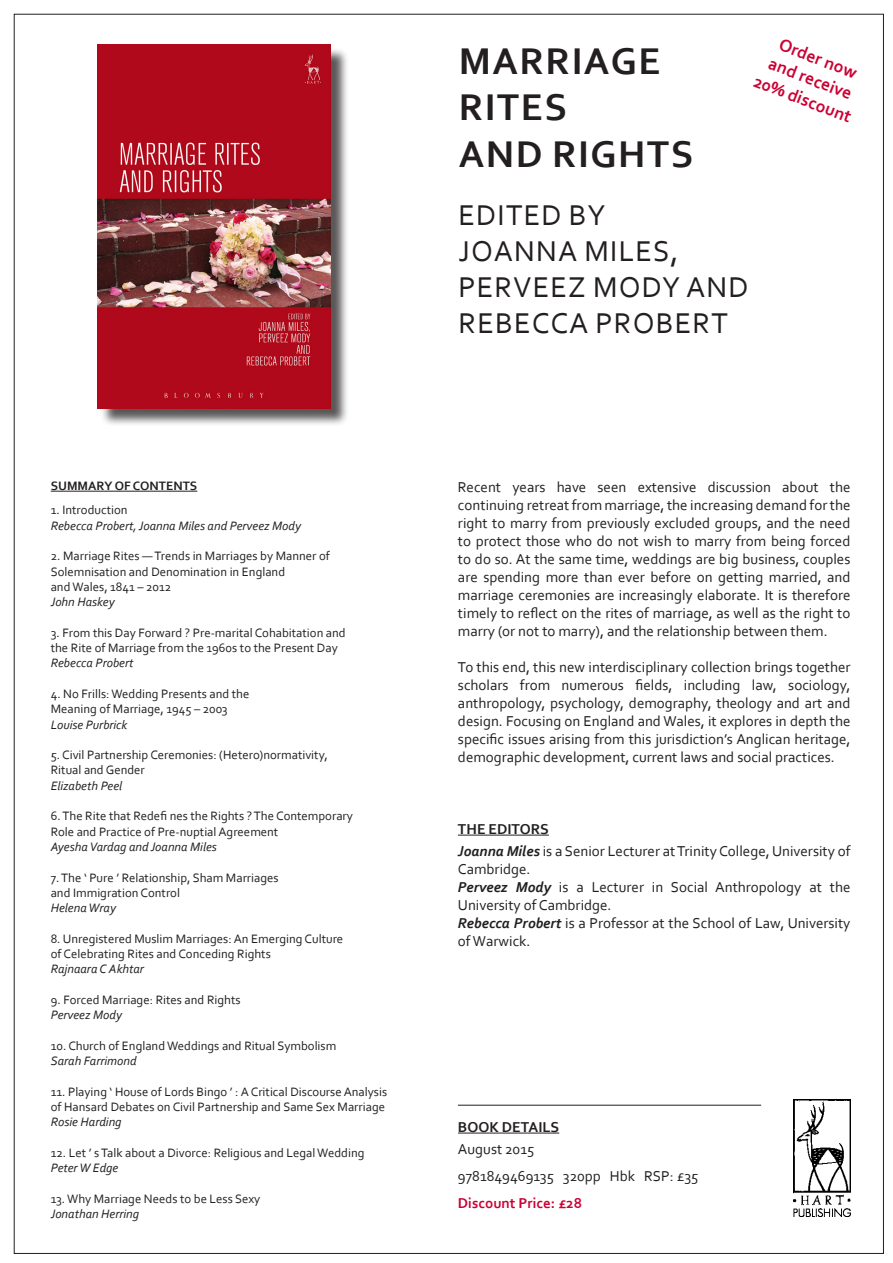
<style>
.page{position:relative;width:893px;height:1263px;background:#fff}
.page>*{position:absolute;margin:0;border:0;box-sizing:border-box;transform-origin:0 0}
.t1{font:700 39px/46.8px "Corbel";letter-spacing:.04em;color:#231f20}
.t2{font:30px/36px "Corbel";letter-spacing:.04em;color:#231f20}
.t3{font:700 18px/21.6px "Corbel";color:#c03;text-align:center}
.t4{font:15px/18px "Corbel";color:#231f20}
.t5{font:700 15px "Corbel";color:#c03}
.t6{font:700 15px "Corbel";color:#231f20}
.t7{font:12.75px/15.3px "Corbel";color:#231f20}
.t8{font:italic 12.75px "Corbel";color:#231f20}
.t9{font:700 12.75px "Corbel";color:#231f20}
.s1{font-weight:700}
.s2{font-weight:700;font-style:italic}
</style>
<div class="page">
<img style="left:793px;top:1099px;width:57px;height:117px">
<hr style="left:458px;top:1105px;width:303px;height:1px;background:#231f20">
<div style="left:100px;top:47px;width:249px;height:380px;background:#231f20;opacity:.75"></div>
<img style="left:98px;top:45px;width:232px;height:363px">
<hr style="left:51px;top:491px;width:146px;height:1px;background:#231f20">
<hr style="left:458px;top:835px;width:91px;height:1px;background:#231f20">
<hr style="left:458px;top:1132px;width:101px;height:1px;background:#231f20">
<p class="t9" style="left:51px;top:480px;width:148px">SUMMARY OF CONTENTS</p>
<p class="t7" style="left:51px;top:503px;width:78px">1. Introduction</p>
<p class="t8" style="left:51px;top:520px;width:252px">Rebecca Probert, Joanna Miles and Perveez Mody</p>
<p class="t7" style="left:51px;top:549px;width:281px">2. Marriage Rites — Trends in Marriages by Manner of<br>Solemnisation and Denomination in England<br>and Wales, 1841 – 2012</p>
<p class="t8" style="left:51px;top:597px;width:66px">John Haskey</p>
<p class="t7" style="left:51px;top:626px;width:297px">3. From this Day Forward ? Pre-marital Cohabitation and the Rite of Marriage from the 1960s to the Present Day</p>
<p class="t8" style="left:51px;top:658px;width:84px">Rebecca Probert</p>
<p class="t7" style="left:51px;top:687px;width:200px">4. No Frills: Wedding Presents and the<br>Meaning of Marriage, 1945 – 2003</p>
<p class="t8" style="left:51px;top:719px;width:78px">Louise Purbrick</p>
<p class="t7" style="left:51px;top:748px;width:278px">5. Civil Partnership Ceremonies: (Hetero)normativity,<br>Ritual and Gender</p>
<p class="t8" style="left:51px;top:780px;width:73px">Elizabeth Peel</p>
<p class="t7" style="left:51px;top:809px;width:304px">6. The Rite that Redefi nes the Rights ? The Contemporary<br>Role and Practice of Pre-nuptial Agreement</p>
<p class="t8" style="left:51px;top:841px;width:168px">Ayesha Vardag and Joanna Miles</p>
<p class="t7" style="left:51px;top:871px;width:229px">7. The ‘ Pure ’ Relationship, Sham Marriages and Immigration Control</p>
<p class="t8" style="left:51px;top:903px;width:67px">Helena Wray</p>
<p class="t7" style="left:51px;top:932px;width:294px">8. Unregistered Muslim Marriages: An Emerging Culture of Celebrating Rites and Conceding Rights</p>
<p class="t8" style="left:51px;top:964px;width:95px">Rajnaara C Akhtar</p>
<p class="t7" style="left:51px;top:993px;width:191px">9. Forced Marriage: Rites and Rights</p>
<p class="t8" style="left:51px;top:1010px;width:73px">Perveez Mody</p>
<p class="t7" style="left:51px;top:1039px;width:287px">10. Church of England Weddings and Ritual Symbolism</p>
<p class="t8" style="left:51px;top:1056px;width:87px">Sarah Farrimond</p>
<p class="t7" style="left:51px;top:1085px;width:338px">11. Playing ‘ House of Lords Bingo ’ : A Critical Discourse Analysis of Hansard Debates on Civil Partnership and Same Sex Marriage</p>
<p class="t8" style="left:51px;top:1117px;width:72px">Rosie Harding</p>
<p class="t7" style="left:51px;top:1146px;width:315px">12. Let ’ s Talk about a Divorce: Religious and Legal Wedding</p>
<p class="t8" style="left:51px;top:1163px;width:69px">Peter W Edge</p>
<p class="t7" style="left:51px;top:1192px;width:211px">13. Why Marriage Needs to be Less Sexy</p>
<p class="t8" style="left:51px;top:1209px;width:90px">Jonathan Herring</p>
<p class="t3" style="left:773px;top:31px;width:105px;rotate:21deg">Order now and receive<br>20% discount</p>
<h1 class="t1" style="left:459px;top:41px;width:236px">MARRIAGE<br>RITES<br>AND RIGHTS</h1>
<h2 class="t2" style="left:459px;top:200px;width:292px">EDITED BY<br>JOANNA MILES,<br>PERVEEZ MODY AND<br>REBECCA PROBERT</h2>
<p class="t4" style="left:458px;top:479px;width:394px;text-align:justify">Recent years have seen extensive discussion about the continuing retreat from marriage, the increasing demand for the right to marry from previously excluded groups, and the need to protect those who do not wish to marry from being forced to do so. At the same time, weddings are big business, couples are spending more than ever before on getting married, and marriage ceremonies are increasingly elaborate. It is therefore timely to reflect on the rites of marriage, as well as the right to marry (or not to marry), and the relationship between them.</p>
<p class="t4" style="left:458px;top:659px;width:394px;text-align:justify">To this end, this new interdisciplinary collection brings together scholars from numerous fields, including law, sociology, anthropology, psychology, demography, theology and art and design. Focusing on England and Wales, it explores in depth the specific issues arising from this jurisdiction’s Anglican heritage, demographic development, current laws and social practices.</p>
<p class="t4" style="left:458px;top:819px;width:394px;line-height:22.5px"><span class="s1">THE EDITORS<br></span><span class="s2">Joanna Miles</span> is a Senior Lecturer at Trinity College, University of</p>
<p class="t4" style="left:458px;top:861px;width:394px">Cambridge.<br><span class="s2">Perveez Mody</span> is a Lecturer in Social Anthropology at the University of Cambridge.<br><span class="s2">Rebecca Probert</span> is a Professor at the School of Law, University of Warwick.</p>
<p class="t6" style="left:458px;top:1120px;width:103px">BOOK DETAILS</p>
<p class="t4" style="left:458px;top:1137px;width:242px;line-height:27px">August 2015<br>9781849469135 320pp Hbk RSP: £35</p>
<p class="t5" style="left:458px;top:1197px;width:126px">Discount Price: £28</p>
</div>
